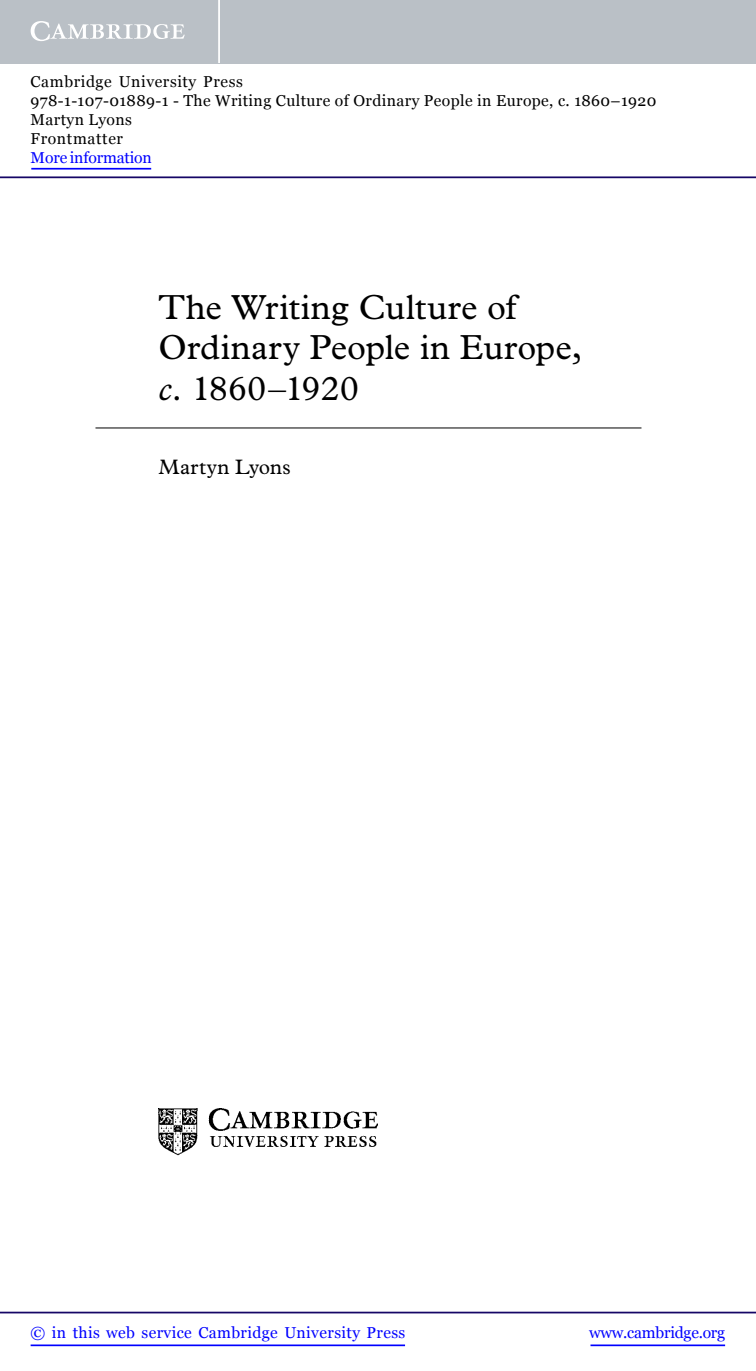
<style>
.page{position:relative;width:756px;height:1371px;background:#fff}
.page>*{position:absolute;margin:0;border:0;box-sizing:border-box;transform-origin:0 0}
.t1{font:35px/40.2px "Plantin Std";color:#000}
.t2{font:21px "Plantin Std";letter-spacing:.015em;color:#000}
.t3{font:15.75px/18.9px "Georgia";letter-spacing:.025em;color:#000}
.t4{font:15.75px "Georgia";letter-spacing:.025em;color:#00f}
.t5{font:15.75px "Georgia";letter-spacing:-.015em;color:#00f}
.t6{font:15.75px "Georgia";letter-spacing:-.01em;color:#00f}
.s1{font-style:italic}
</style>
<div class="page">
<hr style="left:95px;top:427px;width:546px;height:1px;background:#000">
<img style="left:158px;top:1108px;width:220px;height:46px">
<hr style="left:591px;top:1344px;width:134px;height:1px;background:#00f">
<hr style="left:0;top:1311px;width:756px;height:2px;background:#150666">
<hr style="left:31px;top:1344px;width:374px;height:1px;background:#00f">
<div style="left:0;top:0;width:756px;height:63px;background:#bac0c6"></div>
<svg style="left:31px;top:21px;width:154px;height:20px"></svg>
<hr style="left:218px;top:0;width:2px;height:63px;background:#fff">
<hr style="left:0;top:176px;width:756px;height:2px;background:#150666">
<hr style="left:31px;top:168px;width:120px;height:1px;background:#00f">
<p class="t3" style="left:31px;top:72px;width:627px">Cambridge University Press<br>978-1-107-01889-1 - The Writing Culture of Ordinary People in Europe, c. 1860–1920<br>Martyn Lyons<br>Frontmatter</p>
<p class="t6" style="left:31px;top:148px;width:123px">More information</p>
<p class="t1" style="left:158px;top:287px;width:425px">The Writing Culture of<br>Ordinary People in Europe, <span class="s1">c</span>. 1860–1920</p>
<p class="t2" style="left:158px;top:455px;width:134px">Martyn Lyons</p>
<p class="t4" style="left:31px;top:1323px;width:376px">© in this web service Cambridge University Press</p>
<p class="t5" style="left:589px;top:1323px;width:137px">www.cambridge.org</p>
</div>
